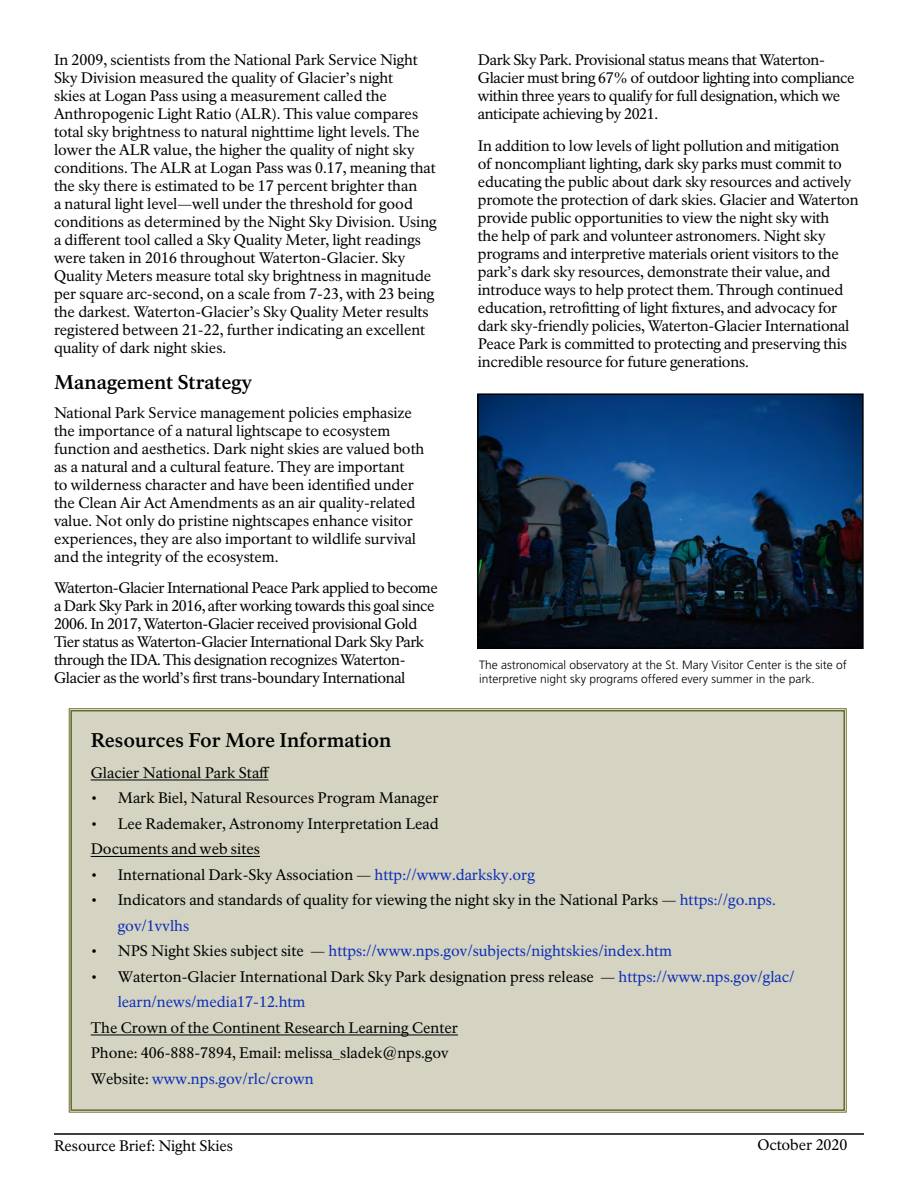
<style>
.page{position:relative;width:918px;height:1188px;background:#fff}
.page>*{position:absolute;margin:0;border:0;box-sizing:border-box;transform-origin:0 0}
.Subtitle{font:700 19.5px "NPS Rawlinson OT";letter-spacing:-.005em;color:#000}
.Body{font:15px/18px "NPS Rawlinson OT";letter-spacing:-.01em;color:#000}
.Resource_List{font:15px/25.5px "NPS Rawlinson OT";color:#000}
.Body-2{font:15px/18px "NPS Rawlinson OT";letter-spacing:-.03em;color:#000}
.Resource_List-2{font:15px "NPS Rawlinson OT";color:#0a2db9}
.Publication_Informat{font:15px "NPS Rawlinson OT";color:#000}
.Caption_Text{font:300 12px/14.4px "Frutiger LT Std";color:#000}
.s1{color:#0a2db9}
.s2{color:#000}
</style>
<div class="page">
<img style="left:480px;top:396px;width:381px;height:250px">
<div style="left:477px;top:393px;width:387px;height:256px;border:2px solid #000"></div>
<div style="left:69px;top:708px;width:778px;height:405px;background:#d5d3c1"></div>
<div style="left:70px;top:710px;width:775px;height:401px;border:2px solid #686b2d"></div>
<hr style="left:91px;top:780px;width:178px;height:1px;background:#000">
<hr style="left:91px;top:856px;width:169px;height:1px;background:#000">
<hr style="left:91px;top:1035px;width:367px;height:1px;background:#000">
<hr style="left:54px;top:1133px;width:810px;height:2px;background:#000">
<p class="Body" style="left:54px;top:51px;width:384px">In 2009, scientists from the National Park Service Night Sky Division measured the quality of Glacier’s night<br>skies at Logan Pass using a measurement called the Anthropogenic Light Ratio (ALR). This value compares total sky brightness to natural nighttime light levels. The lower the ALR value, the higher the quality of night sky conditions. The ALR at Logan Pass was 0.17, meaning that the sky there is estimated to be 17 percent brighter than<br>a natural light level—well under the threshold for good conditions as determined by the Night Sky Division. Using a different tool called a Sky Quality Meter, light readings were taken in 2016 throughout Waterton-Glacier. Sky Quality Meters measure total sky brightness in magnitude per square arc-second, on a scale from 7-23, with 23 being the darkest. Waterton-Glacier’s Sky Quality Meter results registered between 21-22, further indicating an excellent quality of dark night skies.</p>
<h3 class="Subtitle" style="left:54px;top:371px;width:200px">Management Strategy</h3>
<p class="Body" style="left:54px;top:404px;width:372px">National Park Service management policies emphasize the importance of a natural lightscape to ecosystem function and aesthetics. Dark night skies are valued both as a natural and a cultural feature. They are important<br>to wilderness character and have been identified under the Clean Air Act Amendments as an air quality-related value. Not only do pristine nightscapes enhance visitor experiences, they are also important to wildlife survival and the integrity of the ecosystem.</p>
<p class="Body-2" style="left:54px;top:579px;width:385px">Waterton-Glacier International Peace Park applied to become a Dark Sky Park in 2016, after working towards this goal since 2006. In 2017, Waterton-Glacier received provisional Gold Tier status as Waterton-Glacier International Dark Sky Park through the IDA. This designation recognizes Waterton-Glacier as the world’s first trans-boundary International</p>
<p class="Body" style="left:478px;top:51px;width:378px">Dark Sky Park. Provisional status means that Waterton-Glacier must bring 67% of outdoor lighting into compliance within three years to qualify for full designation, which we anticipate achieving by 2021.</p>
<p class="Body" style="left:478px;top:137px;width:382px">In addition to low levels of light pollution and mitigation<br>of noncompliant lighting, dark sky parks must commit to educating the public about dark sky resources and actively promote the protection of dark skies. Glacier and Waterton provide public opportunities to view the night sky with<br>the help of park and volunteer astronomers. Night sky programs and interpretive materials orient visitors to the park’s dark sky resources, demonstrate their value, and introduce ways to help protect them. Through continued education, retrofitting of light fixtures, and advocacy for dark sky-friendly policies, Waterton-Glacier International Peace Park is committed to protecting and preserving this incredible resource for future generations.</p>
<p class="Caption_Text" style="left:479px;top:658px;width:369px">The astronomical observatory at the St. Mary Visitor Center is the site of interpretive night sky programs offered every summer in the park.</p>
<h3 class="Subtitle" style="left:91px;top:728px;width:302px">Resources For More Information</h3>
<p class="Resource_List" style="left:91px;top:760px;width:180px">Glacier National Park Staff</p>
<p class="Body" style="left:91px;top:789px;width:349px">• Mark Biel, Natural Resources Program Manager</p>
<p class="Body" style="left:91px;top:815px;width:350px">• Lee Rademaker, Astronomy Interpretation Lead</p>
<p class="Resource_List" style="left:91px;top:837px;width:171px">Documents and web sites</p>
<p class="Resource_List" style="left:91px;top:862px;width:446px">• International Dark-Sky Association — <span class="s1">http://www.darksky.org</span></p>
<p class="Resource_List" style="left:118px;top:888px;width:660px;text-indent:-27px">• Indicators and standards of quality for viewing the night sky in the National Parks — <span class="s1">https://go.nps. gov/1vvlhs</span></p>
<p class="Resource_List-2" style="left:91px;top:942px;width:583px"><span class="s2">• NPS Night Skies subject site —</span> https://www.nps.gov/subjects/nightskies/index.htm</p>
<p class="Resource_List" style="left:118px;top:964px;width:678px;text-indent:-27px">• Waterton-Glacier International Dark Sky Park designation press release — <span class="s1">https://www.nps.gov/glac/ learn/news/media17-12.htm</span></p>
<p class="Resource_List" style="left:91px;top:1015px;width:369px">The Crown of the Continent Research Learning Center</p>
<p class="Resource_List" style="left:91px;top:1041px;width:360px">Phone: 406-888-7894, Email: melissa_sladek@nps.gov</p>
<p class="Resource_List-2" style="left:91px;top:1070px;width:225px"><span class="s2">Website:</span> www.nps.gov/rlc/crown</p>
<p class="Publication_Informat" style="left:54px;top:1137px;width:181px">Resource Brief: Night Skies</p>
<p class="Publication_Informat" style="left:757px;top:1135px;width:92px">October 2020</p>
</div>
